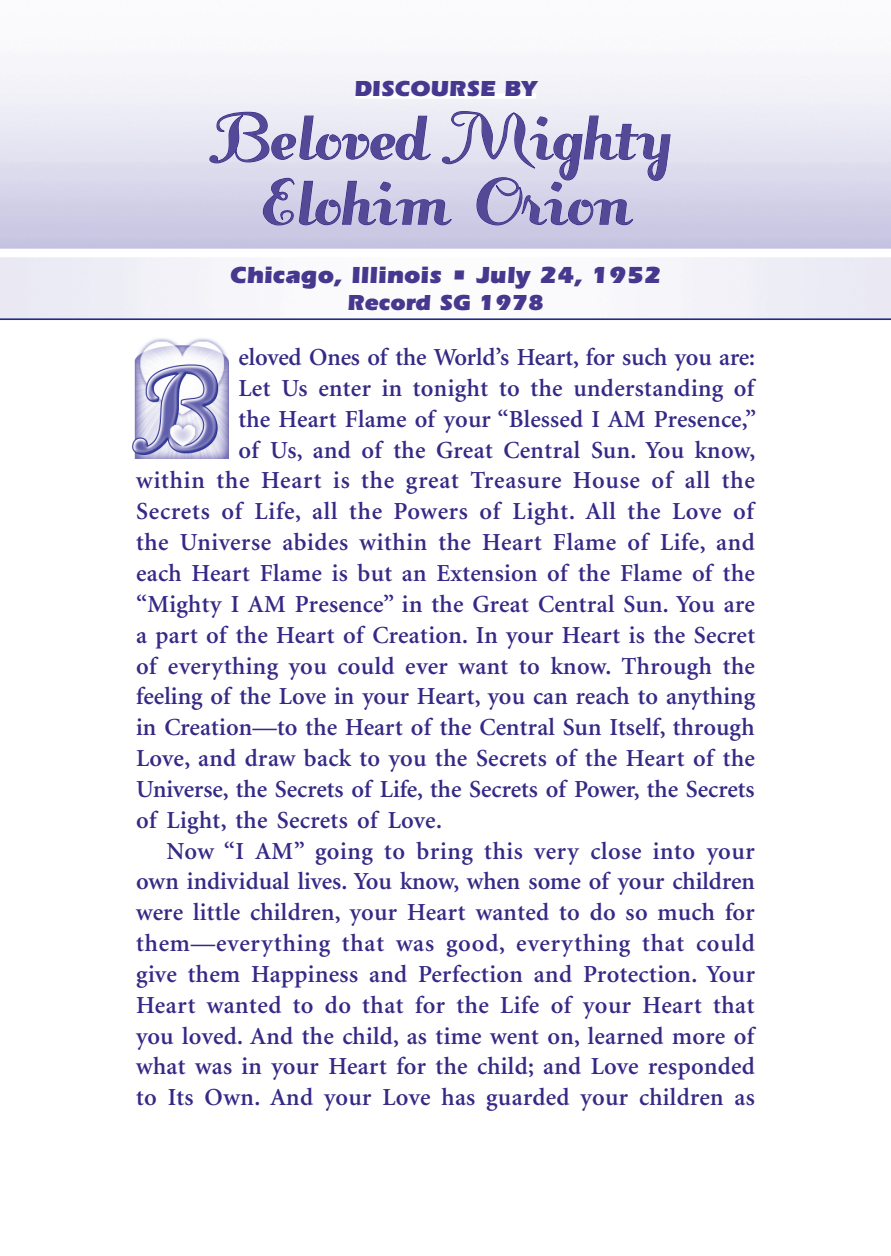
<style>
.page{position:relative;width:891px;height:1256px;background:#fff}
.page>*{position:absolute;margin:0;border:0;box-sizing:border-box;transform-origin:0 0}
.Dict__AscMast__2_LIN{font:700 72px/65.2px "Fansi Pensle";letter-spacing:-.035em;color:#544996;text-align:center;scale:1.25 1}
.BODY__1ST_PARAG{font:600 24.53px "Minion";letter-spacing:.01em;color:#352986}
.body___looser{font:600 24.53px/30.8px "Minion";letter-spacing:.015em;color:#352986;text-align:justify}
.BODY__1ST_PARAG-2{font:600 24.53px "Minion";letter-spacing:.03em;color:#352986}
.BODY__1ST_PARAG-3{font:600 24.53px "Minion";letter-spacing:-.01em;color:#352986}
.City{font:900 24.07px "Itc Eras";color:#45388e}
.Date{font:900 22.5px "Itc Eras";color:#45388e}
</style>
<div class="page">
<img style="left:0;top:73px;width:891px;height:386px">
<svg style="left:209px;top:93px;width:462px;height:146px;background:#d0cee5"></svg>
<img style="left:131px;top:337px;width:98px;height:121px">
<p class="Date" style="left:354px;top:75px;width:184px">DISCOURSE BY</p>
<p class="Dict__AscMast__2_LIN" style="left:217px;top:107px;width:373px">Beloved Mighty<br>Elohim Orion</p>
<p class="City" style="left:230px;top:261px;width:433px">Chicago, Illinois • July 24, 1952</p>
<p class="Date" style="left:347px;top:290px;width:198px">Record SG 1978</p>
<p class="BODY__1ST_PARAG-3" style="left:238px;top:345px;width:518px">eloved Ones of the World’s Heart, for such you are:</p>
<p class="BODY__1ST_PARAG" style="left:238px;top:375px;width:517px">Let Us enter in tonight to the understanding of</p>
<p class="BODY__1ST_PARAG" style="left:238px;top:406px;width:519px">the Heart Flame of your “Blessed I AM Presence,”</p>
<p class="BODY__1ST_PARAG" style="left:238px;top:437px;width:518px">of Us, and of the Great Central Sun. You know,</p>
<p class="BODY__1ST_PARAG-2" style="left:136px;top:468px;width:620px">within the Heart is the great Treasure House of all the</p>
<p class="BODY__1ST_PARAG-2" style="left:136px;top:499px;width:619px">Secrets of Life, all the Powers of Light. All the Love of</p>
<p class="BODY__1ST_PARAG" style="left:136px;top:530px;width:620px">the Universe abides within the Heart Flame of Life, and</p>
<p class="BODY__1ST_PARAG" style="left:136px;top:560px;width:620px">each Heart Flame is but an Extension of the Flame of the</p>
<p class="BODY__1ST_PARAG" style="left:136px;top:591px;width:620px">“Mighty I AM Presence” in the Great Central Sun. You are</p>
<p class="BODY__1ST_PARAG" style="left:136px;top:622px;width:621px">a part of the Heart of Creation. In your Heart is the Secret</p>
<p class="BODY__1ST_PARAG" style="left:136px;top:653px;width:621px">of everything you could ever want to know. Through the</p>
<p class="BODY__1ST_PARAG" style="left:136px;top:684px;width:621px">feeling of the Love in your Heart, you can reach to anything</p>
<p class="BODY__1ST_PARAG" style="left:136px;top:715px;width:620px">in Creation—to the Heart of the Central Sun Itself, through</p>
<p class="BODY__1ST_PARAG" style="left:136px;top:745px;width:620px">Love, and draw back to you the Secrets of the Heart of the</p>
<p class="BODY__1ST_PARAG" style="left:136px;top:776px;width:620px">Universe, the Secrets of Life, the Secrets of Power, the Secrets</p>
<p class="BODY__1ST_PARAG" style="left:136px;top:807px;width:307px">of Light, the Secrets of Love.</p>
<p class="body___looser" style="left:136px;top:836px;width:620px;text-indent:30px">Now “I AM” going to bring this very close into your own individual lives. You know, when some of your children were little children, your Heart wanted to do so much for them—everything that was good, everything that could give them Happiness and Perfection and Protection. Your Heart wanted to do that for the Life of your Heart that you loved. And the child, as time went on, learned more of what was in your Heart for the child; and Love responded to Its Own. And your Love has guarded your children as</p>
</div>
